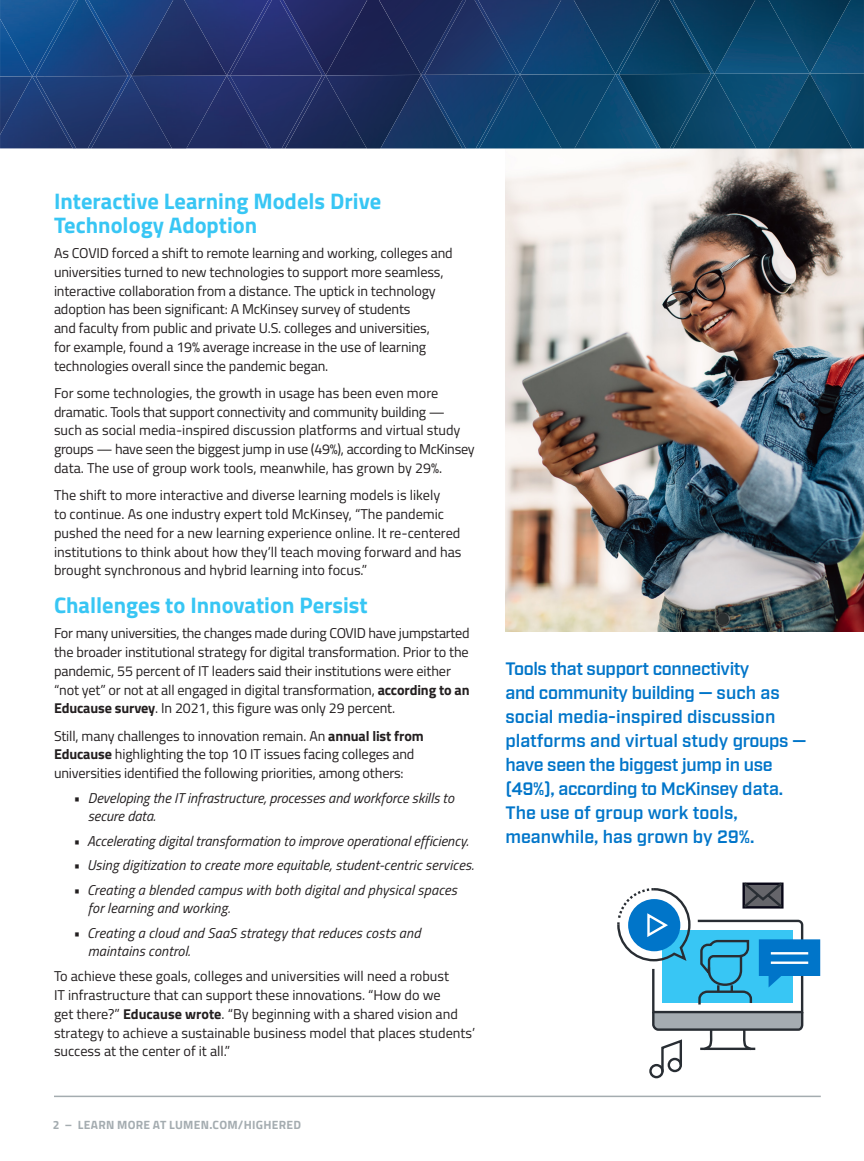
<style>
.page{position:relative;width:864px;height:1161px;background:#fff}
.page>*{position:absolute;margin:0;border:0;box-sizing:border-box;transform-origin:0 0}
.Subhead{font:700 22.5px/24px "Titillium Web";color:#38c6f4}
.Pullquote{font:600 18px/24px "Industry";letter-spacing:-.015em;color:#0075c9}
.Text_-_Body{font:14.25px/18.8px "Titillium Web";letter-spacing:-.01em;color:#231f20}
.t1{font:italic 14.25px/18px "Titillium Web";letter-spacing:.005em;color:#231f20}
.t2{font:700 12px "Titillium Web";letter-spacing:.025em;color:#a4acb0}
.s1{font-weight:700}
</style>
<div class="page">
<img style="left:505px;top:148px;width:359px;height:484px">
<div style="left:649px;top:1064px;width:15px;height:14px;border:2px solid #282d33;border-radius:50%"></div>
<svg style="left:617px;top:882px;width:203px;height:192px"></svg>
<img style="left:850px;top:0;width:14px;height:73px">
<img style="left:74px;top:0;width:15px;height:76px">
<img style="left:0;top:0;width:74px;height:148px">
<img style="left:268px;top:0;width:15px;height:75px">
<img style="left:227px;top:0;width:41px;height:75px">
<img style="left:173px;top:0;width:11px;height:75px">
<img style="left:184px;top:0;width:43px;height:75px">
<img style="left:89px;top:0;width:42px;height:76px">
<img style="left:131px;top:0;width:42px;height:75px">
<img style="left:462px;top:0;width:16px;height:75px">
<img style="left:421px;top:0;width:41px;height:75px">
<img style="left:367px;top:0;width:12px;height:75px">
<div style="left:379px;top:0;width:42px;height:75px;background:#1b2454"></div>
<img style="left:283px;top:0;width:43px;height:75px">
<img style="left:326px;top:0;width:41px;height:75px">
<img style="left:657px;top:0;width:16px;height:74px">
<img style="left:616px;top:0;width:41px;height:74px">
<img style="left:562px;top:0;width:12px;height:74px">
<img style="left:574px;top:0;width:42px;height:74px">
<img style="left:478px;top:0;width:42px;height:148px">
<img style="left:520px;top:0;width:42px;height:74px">
<img style="left:810px;top:0;width:40px;height:73px">
<img style="left:756px;top:0;width:12px;height:73px">
<img style="left:768px;top:0;width:42px;height:73px">
<img style="left:673px;top:0;width:41px;height:148px">
<img style="left:714px;top:0;width:42px;height:73px">
<img style="left:32px;top:76px;width:96px;height:73px">
<img style="left:91px;top:76px;width:40px;height:72px">
<img style="left:131px;top:75px;width:191px;height:74px">
<img style="left:227px;top:76px;width:41px;height:72px">
<img style="left:186px;top:76px;width:41px;height:73px">
<img style="left:285px;top:75px;width:41px;height:73px">
<img style="left:326px;top:75px;width:191px;height:74px">
<img style="left:520px;top:74px;width:191px;height:75px">
<img style="left:714px;top:73px;width:150px;height:76px">
<img style="left:769px;top:74px;width:83px;height:74px">
<hr style="left:54px;top:1096px;width:767px;height:1px;background:#a4acb0">
<p class="Subhead" style="left:54px;top:188px;width:329px">Interactive Learning Models Drive<br>Technology Adoption</p>
<p class="Text_-_Body" style="left:54px;top:243px;width:400px">As COVID forced a shift to remote learning and working, colleges and universities turned to new technologies to support more seamless, interactive collaboration from a distance. The uptick in technology adoption has been significant: A McKinsey survey of students<br>and faculty from public and private U.S. colleges and universities,<br>for example, found a 19% average increase in the use of learning technologies overall since the pandemic began.</p>
<p class="Text_-_Body" style="left:54px;top:383px;width:422px">For some technologies, the growth in usage has been even more dramatic. Tools that support connectivity and community building — such as social media-inspired discussion platforms and virtual study groups — have seen the biggest jump in use (49%), according to McKinsey data. The use of group work tools, meanwhile, has grown by 29%.</p>
<p class="Text_-_Body" style="left:54px;top:485px;width:409px">The shift to more interactive and diverse learning models is likely<br>to continue. As one industry expert told McKinsey, “The pandemic pushed the need for a new learning experience online. It re-centered institutions to think about how they’ll teach moving forward and has brought synchronous and hybrid learning into focus.”</p>
<p class="Subhead" style="left:54px;top:592px;width:315px">Challenges to Innovation Persist</p>
<p class="Text_-_Body" style="left:54px;top:623px;width:417px">For many universities, the changes made during COVID have jumpstarted the broader institutional strategy for digital transformation. Prior to the pandemic, 55 percent of IT leaders said their institutions were either “not yet” or not at all engaged in digital transformation, <span class="s1">according to an Educause survey</span>. In 2021, this figure was only 29 percent.</p>
<p class="Text_-_Body" style="left:54px;top:726px;width:371px">Still, many challenges to innovation remain. An <span class="s1">annual list from<br>Educause</span> highlighting the top 10 IT issues facing colleges and universities identified the following priorities, among others:</p>
<p class="t1" style="left:88px;top:788px;width:368px;text-indent:-15px">• Developing the IT infrastructure, processes and workforce skills to secure data.</p>
<p class="t1" style="left:73px;top:831px;width:397px">• Accelerating digital transformation to improve operational efficiency.</p>
<p class="t1" style="left:73px;top:856px;width:402px">• Using digitization to create more equitable, student-centric services.</p>
<p class="t1" style="left:88px;top:881px;width:371px;text-indent:-15px">• Creating a blended campus with both digital and physical spaces for learning and working.</p>
<p class="t1" style="left:88px;top:923px;width:334px;text-indent:-15px">• Creating a cloud and SaaS strategy that reduces costs and maintains control.</p>
<p class="Text_-_Body" style="left:54px;top:966px;width:423px">To achieve these goals, colleges and universities will need a robust<br>IT infrastructure that can support these innovations. “How do we<br>get there?” <span class="s1">Educause wrote</span>. “By beginning with a shared vision and strategy to achieve a sustainable business model that places students’ success at the center of it all.”</p>
<p class="t2" style="left:53px;top:1116px;width:250px">2 – LEARN MORE AT LUMEN.COM/HIGHERED</p>
<p class="Pullquote" style="left:505px;top:657px;width:303px">Tools that support connectivity<br>and community building — such as social media-inspired discussion platforms and virtual study groups — have seen the biggest jump in use (49%), according to McKinsey data.<br>The use of group work tools, meanwhile, has grown by 29%.</p>
</div>
